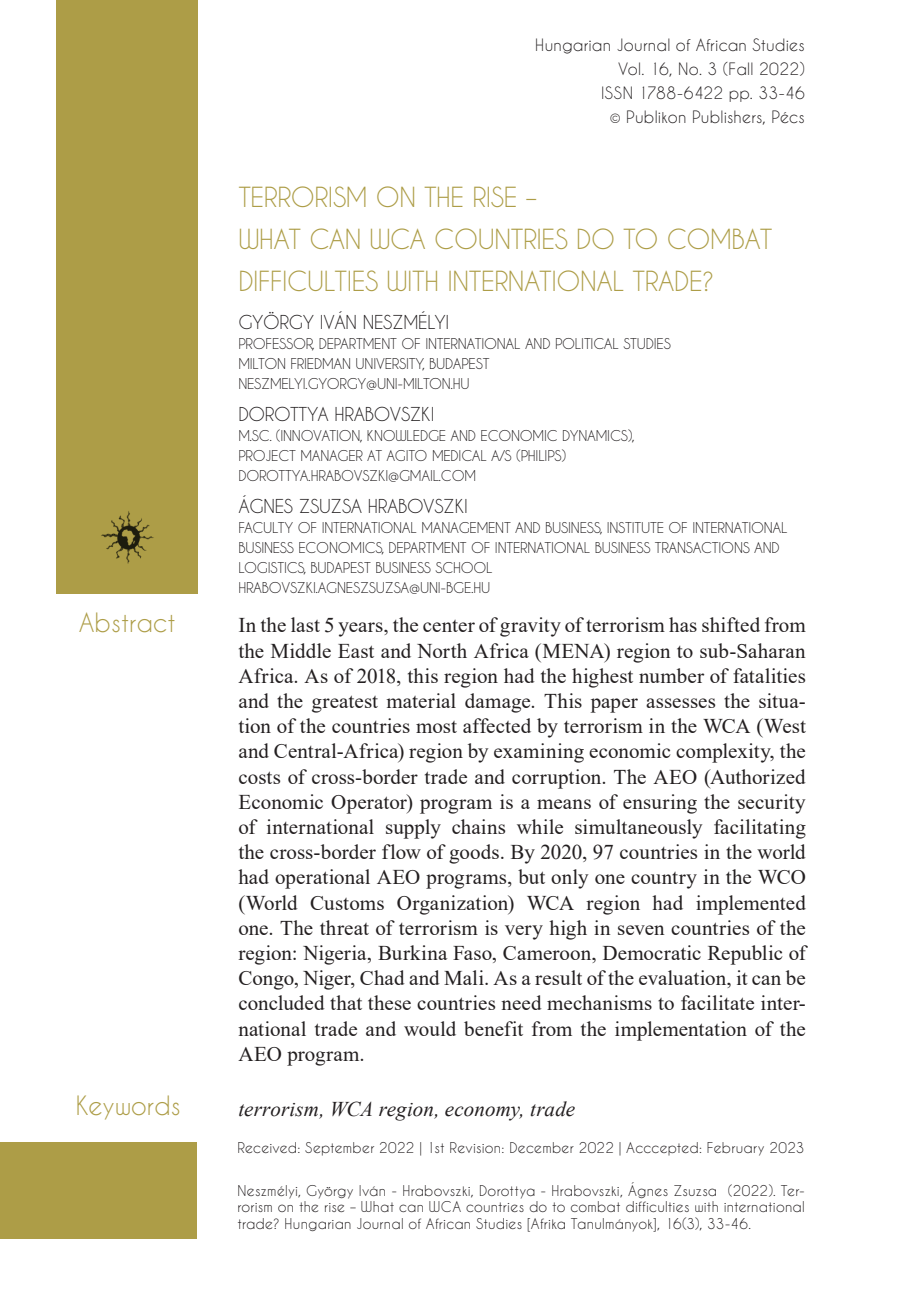
<style>
.page{position:relative;width:908px;height:1304px;background:#fff}
.page>*{position:absolute;margin:0;border:0;box-sizing:border-box;transform-origin:0 0}
._1_cím{font:26px/42px "Caviar Dreams";letter-spacing:-.015em;color:#ad9d47}
._5_kiemeles{font:25px "Caviar Dreams";color:#ad9d47}
._3_elso_bekezdes{font:21px/25.2px "Times New Roman";color:#231f20;text-align:justify}
._3_elso_bekezdes-2{font:italic 21px "Times New Roman";letter-spacing:.005em;color:#231f20}
._2_szerzo{font:18px "Caviar Dreams";letter-spacing:-.015em;color:#231f20}
._3_adatok{font:16px "Caviar Dreams";letter-spacing:.015em;color:#231f20}
._2_szerzo-2{font:14px/20px "Caviar Dreams";letter-spacing:-.015em;color:#231f20}
.felsorolas{font:14px/16.8px "Caviar Dreams";letter-spacing:.015em;color:#231f20;text-align:justify}
</style>
<div class="page">
<div style="left:56px;top:0;width:142px;height:593px;background:#ad9d47"></div>
<div style="left:0;top:1142px;width:196px;height:97px;background:#ad9d47"></div>
<img style="left:101px;top:511px;width:53px;height:53px">
<p class="_5_kiemeles" style="left:79px;top:607px;width:98px">Abstract</p>
<p class="_5_kiemeles" style="left:76px;top:1091px;width:106px">Keywords</p>
<p class="_3_adatok" style="left:535px;top:35px;width:271px">Hungarian Journal of African Studies</p>
<p class="_3_adatok" style="left:618px;top:59px;width:188px">Vol. 16, No. 3 (Fall 2022)</p>
<p class="_3_adatok" style="left:600px;top:83px;width:205px">ISSN 1788-6422 pp. 33-46</p>
<p class="_3_adatok" style="left:609px;top:107px;width:196px">© Publikon Publishers, Pécs</p>
<p class="_1_cím" style="left:238px;top:176px;width:535px">TERRORISM ON THE RISE –<br>WHAT CAN WCA COUNTRIES DO TO COMBAT<br>DIFFICULTIES WITH INTERNATIONAL TRADE?</p>
<p class="_2_szerzo" style="left:238px;top:311px;width:212px">GYÖRGY IVÁN NESZMÉLYI</p>
<p class="_2_szerzo-2" style="left:238px;top:333px;width:434px">PROFESSOR, DEPARTMENT OF INTERNATIONAL AND POLITICAL STUDIES</p>
<p class="_2_szerzo-2" style="left:238px;top:353px;width:252px">MILTON FRIEDMAN UNIVERSITY, BUDAPEST</p>
<p class="_2_szerzo-2" style="left:238px;top:373px;width:233px">NESZMELYI.GYORGY@UNI-MILTON.HU</p>
<p class="_2_szerzo" style="left:238px;top:403px;width:197px">DOROTTYA HRABOVSZKI</p>
<p class="_2_szerzo-2" style="left:238px;top:425px;width:398px">M.SC. (INNOVATION, KNOWLEDGE AND ECONOMIC DYNAMICS),</p>
<p class="_2_szerzo-2" style="left:238px;top:445px;width:329px">PROJECT MANAGER AT AGITO MEDICAL A/S (PHILIPS)</p>
<p class="_2_szerzo-2" style="left:238px;top:465px;width:239px">DOROTTYA.HRABOVSZKI@GMAIL.COM</p>
<p class="_2_szerzo" style="left:238px;top:495px;width:231px">ÁGNES ZSUZSA HRABOVSZKI</p>
<p class="_2_szerzo-2" style="left:238px;top:517px;width:550px">FACULTY OF INTERNATIONAL MANAGEMENT AND BUSINESS, INSTITUTE OF INTERNATIONAL<br>BUSINESS ECONOMICS, DEPARTMENT OF INTERNATIONAL BUSINESS TRANSACTIONS AND<br>LOGISTICS, BUDAPEST BUSINESS SCHOOL</p>
<p class="_2_szerzo-2" style="left:238px;top:577px;width:253px">HRABOVSZKI.AGNESZSUZSA@UNI-BGE.HU</p>
<p class="_3_elso_bekezdes" style="left:238px;top:612px;width:568px">In the last 5 years, the center of gravity of terrorism has shifted from the Middle East and North Africa (MENA) region to sub-Saharan Africa. As of 2018, this region had the highest number of fatalities and the greatest material damage. This paper assesses the situa&shy;tion of the countries most affected by terrorism in the WCA (West and Central-Africa) region by examining economic complexity, the costs of cross-border trade and corruption. The AEO (Authorized Economic Operator) program is a means of ensuring the security of international supply chains while simultaneously facilitating the cross-border flow of goods. By 2020, 97 countries in the world had operational AEO programs, but only one country in the WCO (World Customs Organization) WCA region had implemented one. The threat of terrorism is very high in seven countries of the region: Nigeria, Burkina Faso, Cameroon, Democratic Republic of Congo, Niger, Chad and Mali. As a result of the evaluation, it can be concluded that these countries need mechanisms to facilitate inter&shy;national trade and would benefit from the implementation of the AEO program.</p>
<p class="_3_elso_bekezdes-2" style="left:238px;top:1094px;width:338px">terrorism, WCA region, economy, trade</p>
<p class="felsorolas" style="left:237px;top:1139px;width:568px">Received: September 2022 | 1st Revision: December 2022 | Acccepted: February 2023</p>
<p class="felsorolas" style="left:237px;top:1182px;width:568px">Neszmélyi, György Iván - Hrabovszki, Dorottya - Hrabovszki, Ágnes Zsuzsa (2022). Ter&shy;rorism on the rise – What can WCA countries do to combat difficulties with international trade? Hungarian Journal of African Studies [Afrika Tanulmányok], 16(3), 33-46.</p>
</div>
